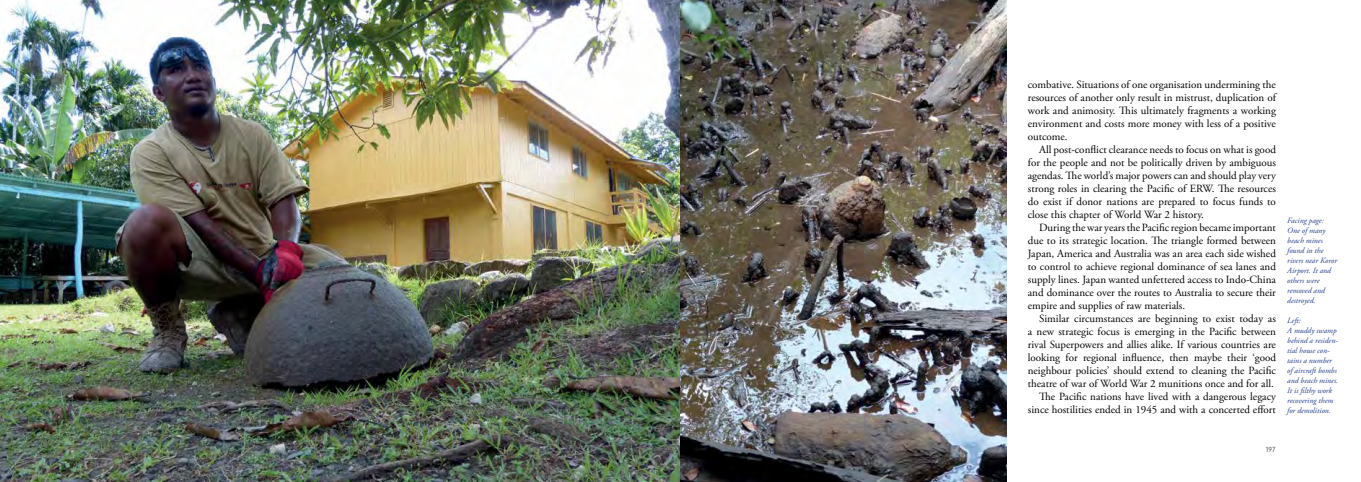
<style>
.page{position:relative;width:1361px;height:482px;background:#fff}
.page>*{position:absolute;margin:0;border:0;box-sizing:border-box;transform-origin:0 0}
.t1{font:11px/13px "Adobe Garamond Pro";letter-spacing:-.005em;color:#000;text-align:justify}
.t2{font:italic 8px/10px "Adobe Garamond Pro";color:#25408f}
.t3{font:300 7px "DIN Neuzeit Grotesk Std";color:#636466}
</style>
<div class="page">
<hr style="left:1006px;top:77px;width:1px;height:349px;background:#25408f">
<img style="left:0;top:0;width:1006px;height:482px">
<p class="t1" style="left:1028px;top:78px;width:251px">combative. Situations of one organisation undermining the resources of another only result in mistrust, duplication of work and animosity. This ultimately fragments a working environment and costs more money with less of a positive outcome.</p>
<p class="t1" style="left:1028px;top:143px;width:250px;text-indent:11px">All post-conflict clearance needs to focus on what is good for the people and not be politically driven by ambiguous agendas. The world’s major powers can and should play very strong roles in clearing the Pacific of ERW. The resources do exist if donor nations are prepared to focus funds to close this chapter of World War 2 history.</p>
<p class="t1" style="left:1028px;top:221px;width:250px;text-indent:11px">During the war years the Pacific region became important due to its strategic location. The triangle formed between Japan, America and Australia was an area each side wished to control to achieve regional dominance of sea lanes and supply lines. Japan wanted unfettered access to Indo-China and dominance over the routes to Australia to secure their empire and supplies of raw materials.</p>
<p class="t1" style="left:1028px;top:312px;width:250px;text-align:right">Similar circumstances are beginning to exist today as<br>a new strategic focus is emerging in the Pacific between rival Superpowers and allies alike. If various countries are looking for regional influence, then maybe their ‘good neighbour policies’ should extend to cleaning the Pacific theatre of war of World War 2 munitions once and for all.<br>The Pacific nations have lived with a dangerous legacy since hostilities ended in 1945 and with a concerted effort</p>
<p class="t2" style="left:1287px;top:216px;width:51px">Facing page:<br>One of many beach mines found in the rivers near Koror<br>Airport. It and others were removed and destroyed.</p>
<p class="t2" style="left:1287px;top:316px;width:52px">Left:<br>A muddy swamp behind a residen&shy;tial house con&shy;tains a number of aircraft bombs and beach mines.<br>It is filthy work recovering them for demolition.</p>
<p class="t3" style="left:1265px;top:445px;width:12px">197</p>
</div>
